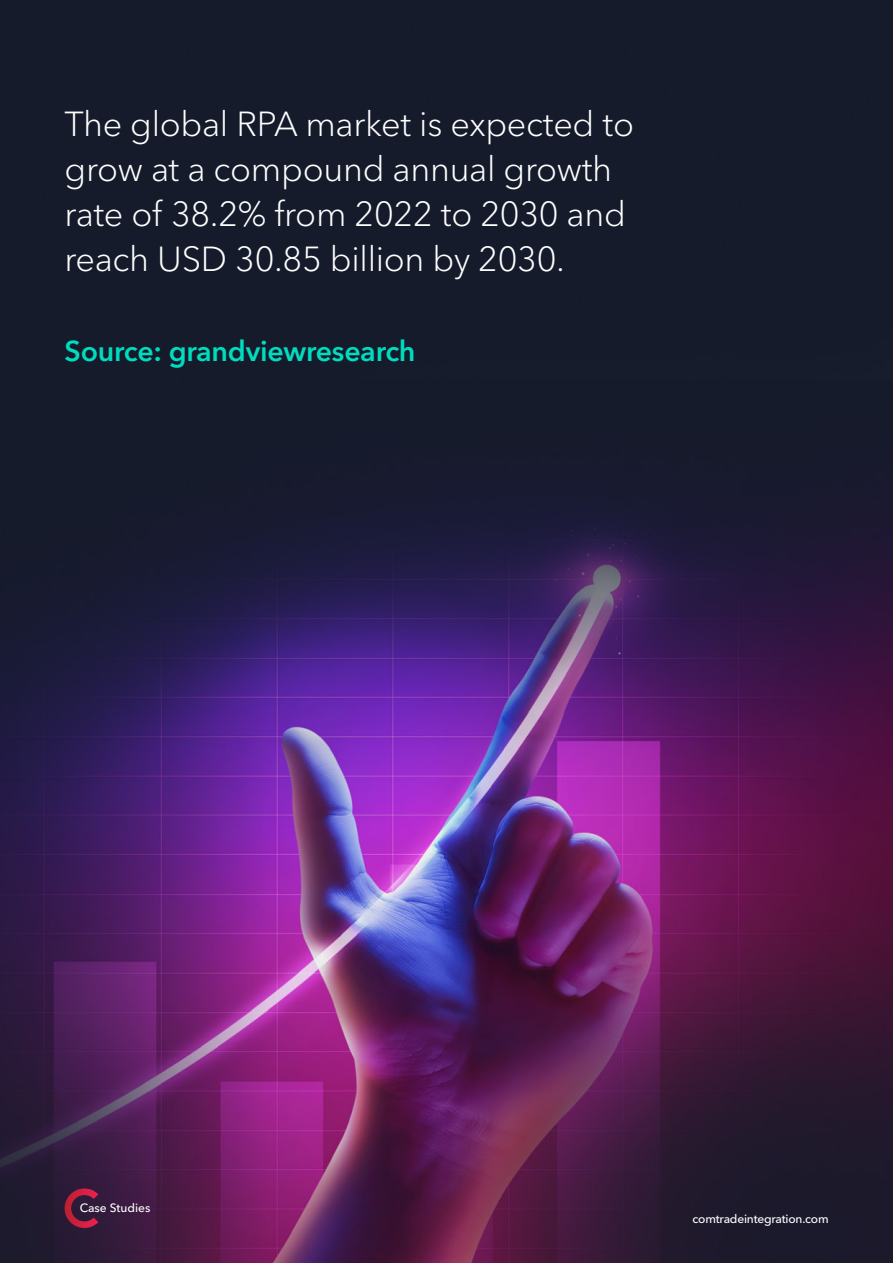
<style>
.page{position:relative;width:893px;height:1263px;background:#fff}
.page>*{position:absolute;margin:0;border:0;box-sizing:border-box;transform-origin:0 0}
.t1{font:300 34.5px/45px "Avenir Next Cyr";letter-spacing:-.01em;color:#fff}
.t2{font:600 28.5px "Avenir Next LT Pro";letter-spacing:-.01em;color:#00dcbe}
.t3{font:500 12px "Avenir Next LT Pro";letter-spacing:-.02em;color:#fff}
.t4{font:500 12px "Avenir Next LT Pro";color:#fff}
</style>
<div class="page">
<img style="left:0;top:0;width:893px;height:1263px">
<svg style="left:65px;top:1188px;width:33px;height:40px"></svg>
<p class="t1" style="left:65px;top:101px;width:571px">The global RPA market is expected to grow at a compound annual growth rate of 38.2% from 2022 to 2030 and reach USD 30.85 billion by 2030.</p>
<p class="t2" style="left:65px;top:333px;width:353px">Source: grandviewresearch</p>
<p class="t4" style="left:80px;top:1201px;width:72px">Case Studies</p>
<p class="t3" style="left:693px;top:1211px;width:138px">comtradeintegration.com</p>
</div>
